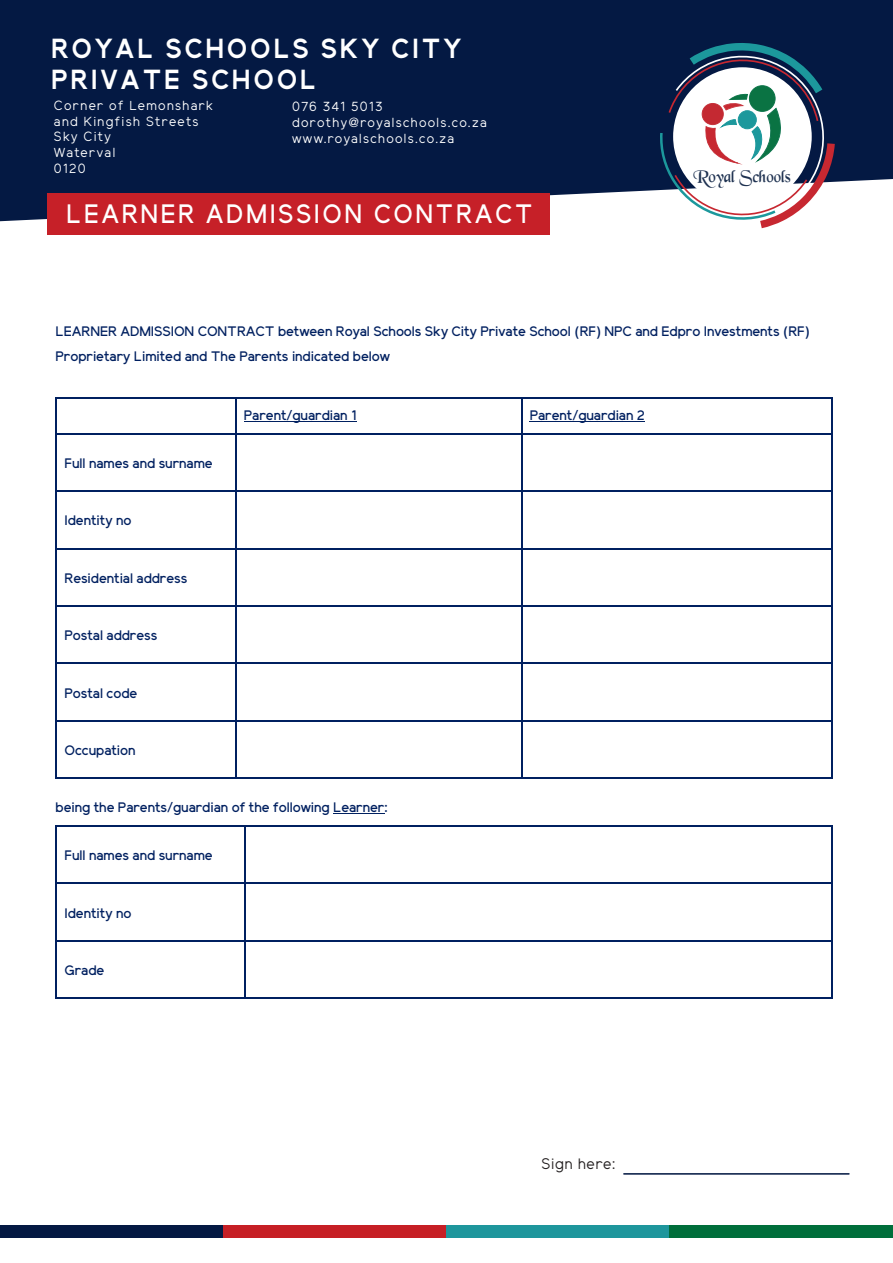
<style>
.page{position:relative;width:893px;height:1263px;background:#fff}
.page>*{position:absolute;margin:0;border:0;box-sizing:border-box;transform-origin:0 0}
.t1{font:700 27.45px/31px "Elliot Sans";letter-spacing:.1em;color:#fff;scale:.94 1}
.t2{font:500 26.55px "Elliot Sans";letter-spacing:.1em;color:#fff;scale:.94 1}
.t3{font:17.7px "Black Chancery";color:#1f3251;scale:.94 1}
.t4{font:15px "Elliot Sans";letter-spacing:.05em;color:#231f20}
.t5{font:500 13.65px/24.5px "Elliot Sans";letter-spacing:-.005em;color:#002060}
.t6{font:13.05px/15.8px "Elliot Sans";letter-spacing:.1em;color:#fff}
</style>
<div class="page">
<hr style="left:244px;top:421px;width:112px;height:1px;background:#002060">
<hr style="left:530px;top:421px;width:115px;height:1px;background:#002060">
<hr style="left:57px;top:398px;width:178px;height:1px;background:#002060">
<hr style="left:236px;top:398px;width:285px;height:1px;background:#002060">
<hr style="left:522px;top:398px;width:309px;height:1px;background:#002060">
<hr style="left:56px;top:399px;width:1px;height:34px;background:#002060">
<hr style="left:235px;top:399px;width:1px;height:34px;background:#002060">
<hr style="left:521px;top:399px;width:1px;height:34px;background:#002060">
<hr style="left:831px;top:399px;width:1px;height:34px;background:#002060">
<hr style="left:57px;top:433px;width:178px;height:2px;background:#002060">
<hr style="left:236px;top:433px;width:285px;height:2px;background:#002060">
<hr style="left:522px;top:433px;width:309px;height:2px;background:#002060">
<hr style="left:56px;top:435px;width:1px;height:56px;background:#002060">
<hr style="left:235px;top:435px;width:1px;height:56px;background:#002060">
<hr style="left:521px;top:435px;width:1px;height:56px;background:#002060">
<hr style="left:831px;top:435px;width:1px;height:56px;background:#002060">
<hr style="left:57px;top:491px;width:178px;height:1px;background:#002060">
<hr style="left:236px;top:491px;width:285px;height:1px;background:#002060">
<hr style="left:522px;top:491px;width:309px;height:1px;background:#002060">
<hr style="left:56px;top:492px;width:1px;height:56px;background:#002060">
<hr style="left:235px;top:492px;width:1px;height:56px;background:#002060">
<hr style="left:521px;top:492px;width:1px;height:56px;background:#002060">
<hr style="left:831px;top:492px;width:1px;height:56px;background:#002060">
<hr style="left:57px;top:548px;width:178px;height:1px;background:#002060">
<hr style="left:236px;top:548px;width:285px;height:1px;background:#002060">
<hr style="left:522px;top:548px;width:309px;height:1px;background:#002060">
<hr style="left:56px;top:549px;width:1px;height:56px;background:#002060">
<hr style="left:235px;top:549px;width:1px;height:56px;background:#002060">
<hr style="left:521px;top:549px;width:1px;height:56px;background:#002060">
<hr style="left:831px;top:549px;width:1px;height:56px;background:#002060">
<hr style="left:57px;top:605px;width:178px;height:1px;background:#002060">
<hr style="left:236px;top:605px;width:285px;height:1px;background:#002060">
<hr style="left:522px;top:605px;width:309px;height:1px;background:#002060">
<hr style="left:56px;top:606px;width:1px;height:56px;background:#002060">
<hr style="left:235px;top:606px;width:1px;height:56px;background:#002060">
<hr style="left:521px;top:606px;width:1px;height:56px;background:#002060">
<hr style="left:831px;top:606px;width:1px;height:56px;background:#002060">
<hr style="left:57px;top:662px;width:178px;height:2px;background:#002060">
<hr style="left:236px;top:662px;width:285px;height:2px;background:#002060">
<hr style="left:522px;top:662px;width:309px;height:2px;background:#002060">
<hr style="left:56px;top:664px;width:1px;height:56px;background:#002060">
<hr style="left:235px;top:664px;width:1px;height:56px;background:#002060">
<hr style="left:521px;top:664px;width:1px;height:56px;background:#002060">
<hr style="left:831px;top:664px;width:1px;height:56px;background:#002060">
<hr style="left:57px;top:720px;width:178px;height:1px;background:#002060">
<hr style="left:236px;top:720px;width:285px;height:1px;background:#002060">
<hr style="left:522px;top:720px;width:309px;height:1px;background:#002060">
<hr style="left:56px;top:721px;width:1px;height:56px;background:#002060">
<hr style="left:57px;top:777px;width:178px;height:2px;background:#002060">
<hr style="left:235px;top:721px;width:1px;height:56px;background:#002060">
<hr style="left:236px;top:777px;width:285px;height:2px;background:#002060">
<hr style="left:521px;top:721px;width:1px;height:56px;background:#002060">
<hr style="left:522px;top:777px;width:309px;height:2px;background:#002060">
<hr style="left:831px;top:721px;width:1px;height:56px;background:#002060">
<hr style="left:333px;top:813px;width:51px;height:1px;background:#002060">
<hr style="left:57px;top:825px;width:187px;height:2px;background:#002060">
<hr style="left:245px;top:825px;width:586px;height:2px;background:#002060">
<hr style="left:56px;top:827px;width:1px;height:56px;background:#002060">
<hr style="left:244px;top:827px;width:1px;height:56px;background:#002060">
<hr style="left:831px;top:827px;width:1px;height:56px;background:#002060">
<hr style="left:57px;top:883px;width:187px;height:1px;background:#002060">
<hr style="left:245px;top:883px;width:586px;height:1px;background:#002060">
<hr style="left:56px;top:884px;width:1px;height:56px;background:#002060">
<hr style="left:244px;top:884px;width:1px;height:56px;background:#002060">
<hr style="left:831px;top:884px;width:1px;height:56px;background:#002060">
<hr style="left:57px;top:940px;width:187px;height:1px;background:#002060">
<hr style="left:245px;top:940px;width:586px;height:1px;background:#002060">
<hr style="left:56px;top:941px;width:1px;height:56px;background:#002060">
<hr style="left:57px;top:997px;width:187px;height:2px;background:#002060">
<hr style="left:244px;top:941px;width:1px;height:56px;background:#002060">
<hr style="left:245px;top:997px;width:586px;height:2px;background:#002060">
<hr style="left:831px;top:941px;width:1px;height:56px;background:#002060">
<div style="left:0;top:0;width:893px;height:221px;background:#041943"></div>
<hr style="left:623px;top:1173px;width:226px;height:2px;background:#041943">
<svg style="left:659px;top:43px;width:176px;height:185px"></svg>
<div style="left:702px;top:103px;width:21px;height:22px;background:#c42932;border-radius:50%"></div>
<div style="left:749px;top:86px;width:26px;height:25px;background:#0a7343;border-radius:50%"></div>
<div style="left:0;top:1225px;width:223px;height:13px;background:#041943"></div>
<div style="left:223px;top:1225px;width:223px;height:13px;background:#c61f25"></div>
<div style="left:446px;top:1225px;width:224px;height:13px;background:#1e969c"></div>
<div style="left:670px;top:1225px;width:223px;height:13px;background:#006e3b"></div>
<div style="left:48px;top:193px;width:502px;height:41px;background:#c62028"></div>
<h1 class="t1" style="left:51px;top:37px;width:438px">ROYAL SCHOOLS SKY CITY<br>PRIVATE SCHOOL</h1>
<p class="t6" style="left:54px;top:99px;width:161px">Corner of Lemonshark and Kingfish Streets<br>Sky City<br>Waterval<br>0120</p>
<p class="t6" style="left:292px;top:101px;width:196px">076 341 5013 dorothy@royalschools.co.za www.royalschools.co.za</p>
<h2 class="t2" style="left:66px;top:202px;width:498px">LEARNER ADMISSION CONTRACT</h2>
<p class="t3" style="left:693px;top:168px;width:105px">Royal Schools</p>
<p class="t5" style="left:56px;top:321px;width:756px">LEARNER ADMISSION CONTRACT between Royal Schools Sky City Private School (RF) NPC and Edpro Investments (RF)<br>Proprietary Limited and The Parents indicated below</p>
<p class="t5" style="left:65px;top:453px;width:150px">Full names and surname</p>
<p class="t5" style="left:65px;top:510px;width:68px">Identity no</p>
<p class="t5" style="left:65px;top:567px;width:124px">Residential address</p>
<p class="t5" style="left:65px;top:625px;width:94px">Postal address</p>
<p class="t5" style="left:65px;top:682px;width:74px">Postal code</p>
<p class="t5" style="left:65px;top:739px;width:73px">Occupation</p>
<p class="t5" style="left:244px;top:405px;width:114px">Parent/guardian 1</p>
<p class="t5" style="left:530px;top:405px;width:117px">Parent/guardian 2</p>
<p class="t5" style="left:56px;top:797px;width:334px">being the Parents/guardian of the following Learner:</p>
<p class="t5" style="left:65px;top:845px;width:150px">Full names and surname</p>
<p class="t5" style="left:65px;top:902px;width:68px">Identity no</p>
<p class="t5" style="left:65px;top:959px;width:41px">Grade</p>
<p class="t4" style="left:541px;top:1158px;width:76px">Sign here:</p>
</div>
